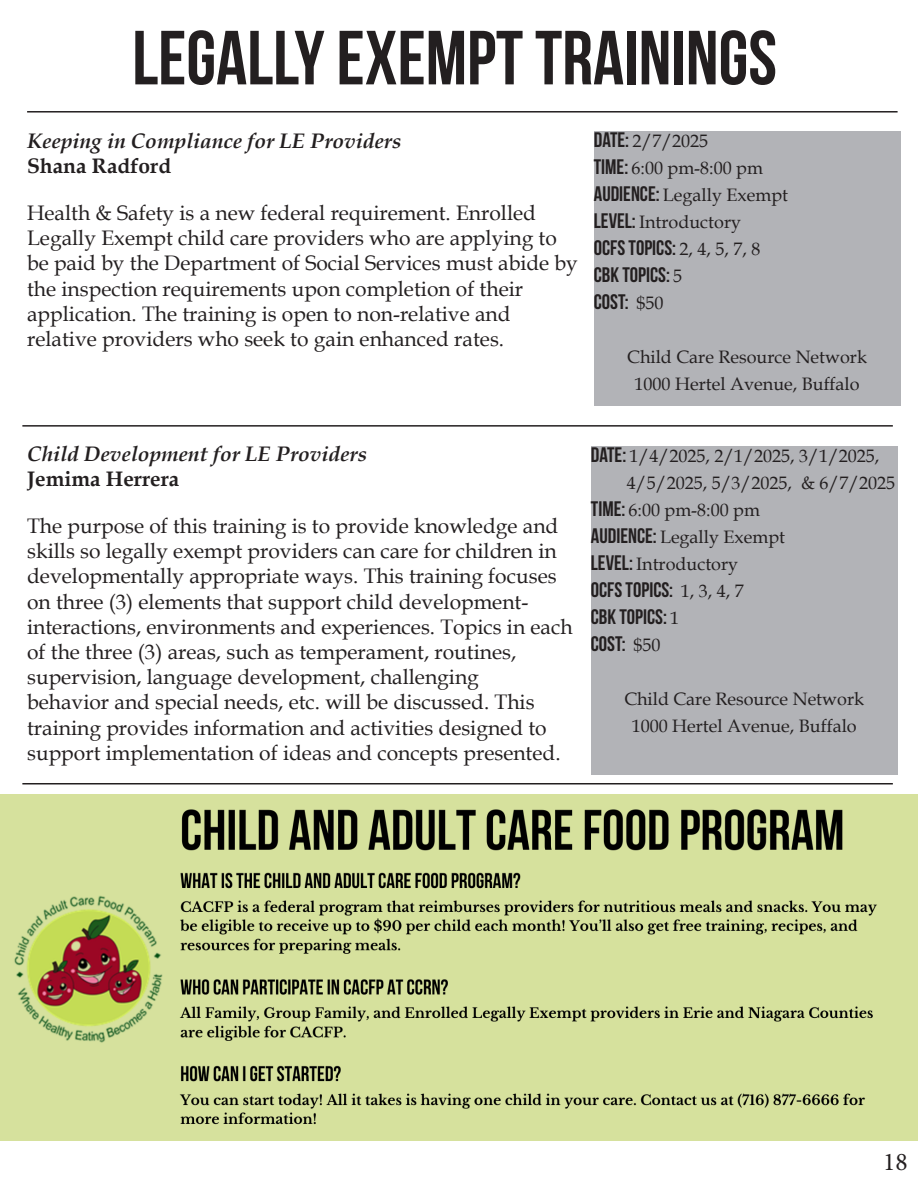
<style>
.page{position:relative;width:918px;height:1188px;background:#fff}
.page>*{position:absolute;margin:0;border:0;box-sizing:border-box;transform-origin:0 0}
.t1{font:76.5px "Bebas Neue";color:#231f20}
.t2{font:25.5px "Minion Pro";color:#231f20}
.t3{font:21px/25.2px "Book Antiqua";color:#231f20}
.t4{font:21px "Bebas Neue";color:#231f20}
.t5{font:italic 700 21px "Book Antiqua";color:#231f20}
.t6{font:700 21px "Book Antiqua";color:#231f20}
.t7{font:18px "Book Antiqua";color:#231f20}
.s1{font-family:"Bebas Neue";font-size:21px}
.s2{font-family:"Book Antiqua";font-size:18px}
</style>
<div class="page">
<div style="left:594px;top:131px;width:307px;height:275px;background:#b2b3b7"></div>
<hr style="left:22px;top:425px;width:871px;height:2px;background:#231f20">
<hr style="left:27px;top:111px;width:871px;height:2px;background:#231f20">
<div style="left:591px;top:446px;width:307px;height:328px;background:#b2b3b7"></div>
<hr style="left:22px;top:783px;width:871px;height:1px;background:#231f20">
<img style="left:0;top:795px;width:918px;height:346px">
<p class="t1" style="left:132px;top:16px;width:646px">LEGALLY EXEMPT TRAININGS</p>
<p class="t5" style="left:27px;top:126px;width:376px">Keeping in Compliance for LE Providers</p>
<p class="t6" style="left:27px;top:152px;width:146px">Shana Radford</p>
<p class="t3" style="left:27px;top:200px;width:552px">Health &amp; Safety is a new federal requirement. Enrolled Legally Exempt child care providers who are applying to be paid by the Department of Social Services must abide by the inspection requirements upon completion of their</p>
<p class="t3" style="left:27px;top:301px;width:485px">application. The training is open to non-relative and</p>
<p class="t3" style="left:27px;top:326px;width:479px">relative providers who seek to gain enhanced rates.</p>
<p class="t7" style="left:594px;top:128px;width:116px"><span class="s1">DATE:</span> 2/7/2025</p>
<p class="t7" style="left:594px;top:155px;width:171px"><span class="s1">TIME:</span> 6:00 pm-8:00 pm</p>
<p class="t7" style="left:594px;top:182px;width:196px"><span class="s1">AUDIENCE:</span> Legally Exempt</p>
<p class="t7" style="left:594px;top:209px;width:149px"><span class="s1">LEVEL:</span> Introductory</p>
<p class="t4" style="left:594px;top:236px;width:168px">OCFS TOPICS: <span class="s2">2, 4, 5, 7, 8</span></p>
<p class="t4" style="left:594px;top:263px;width:90px">CBK TOPICS: <span class="s2">5</span></p>
<p class="t4" style="left:594px;top:290px;width:71px">COST: <span class="s2">$50</span></p>
<p class="t7" style="left:627px;top:344px;width:241px">Child Care Resource Network</p>
<p class="t7" style="left:635px;top:371px;width:227px">1000 Hertel Avenue, Buffalo</p>
<p class="t5" style="left:27px;top:439px;width:341px">Child Development for LE Providers</p>
<p class="t6" style="left:27px;top:465px;width:154px">Jemima Herrera</p>
<p class="t3" style="left:27px;top:513px;width:533px;text-align:justify">The purpose of this training is to provide knowledge and skills so legally exempt providers can care for children in developmentally appropriate ways. This training focuses on three (3) elements that support child development-</p>
<p class="t3" style="left:27px;top:614px;width:547px">interactions, environments and experiences. Topics in each of the three (3) areas, such as temperament, routines,</p>
<p class="t3" style="left:27px;top:664px;width:453px">supervision, language development, challenging</p>
<p class="t3" style="left:27px;top:689px;width:535px">behavior and special needs, etc. will be discussed. This training provides information and activities designed to support implementation of ideas and concepts presented.</p>
<p class="t7" style="left:591px;top:443px;width:290px"><span class="s1">DATE:</span> 1/4/2025, 2/1/2025, 3/1/2025,</p>
<p class="t7" style="left:627px;top:470px;width:270px">4/5/2025, 5/3/2025, &amp; 6/7/2025</p>
<p class="t7" style="left:591px;top:497px;width:171px"><span class="s1">TIME:</span> 6:00 pm-8:00 pm</p>
<p class="t7" style="left:591px;top:524px;width:196px"><span class="s1">AUDIENCE:</span> Legally Exempt</p>
<p class="t7" style="left:591px;top:551px;width:149px"><span class="s1">LEVEL:</span> Introductory</p>
<p class="t4" style="left:591px;top:578px;width:155px">OCFS TOPICS: <span class="s2">1, 3, 4, 7</span></p>
<p class="t4" style="left:591px;top:605px;width:90px">CBK TOPICS: <span class="s2">1</span></p>
<p class="t4" style="left:591px;top:632px;width:71px">COST: <span class="s2">$50</span></p>
<p class="t7" style="left:624px;top:686px;width:241px">Child Care Resource Network</p>
<p class="t7" style="left:632px;top:713px;width:227px">1000 Hertel Avenue, Buffalo</p>
<p class="t2" style="left:883px;top:1145px;width:26px">18</p>
</div>
